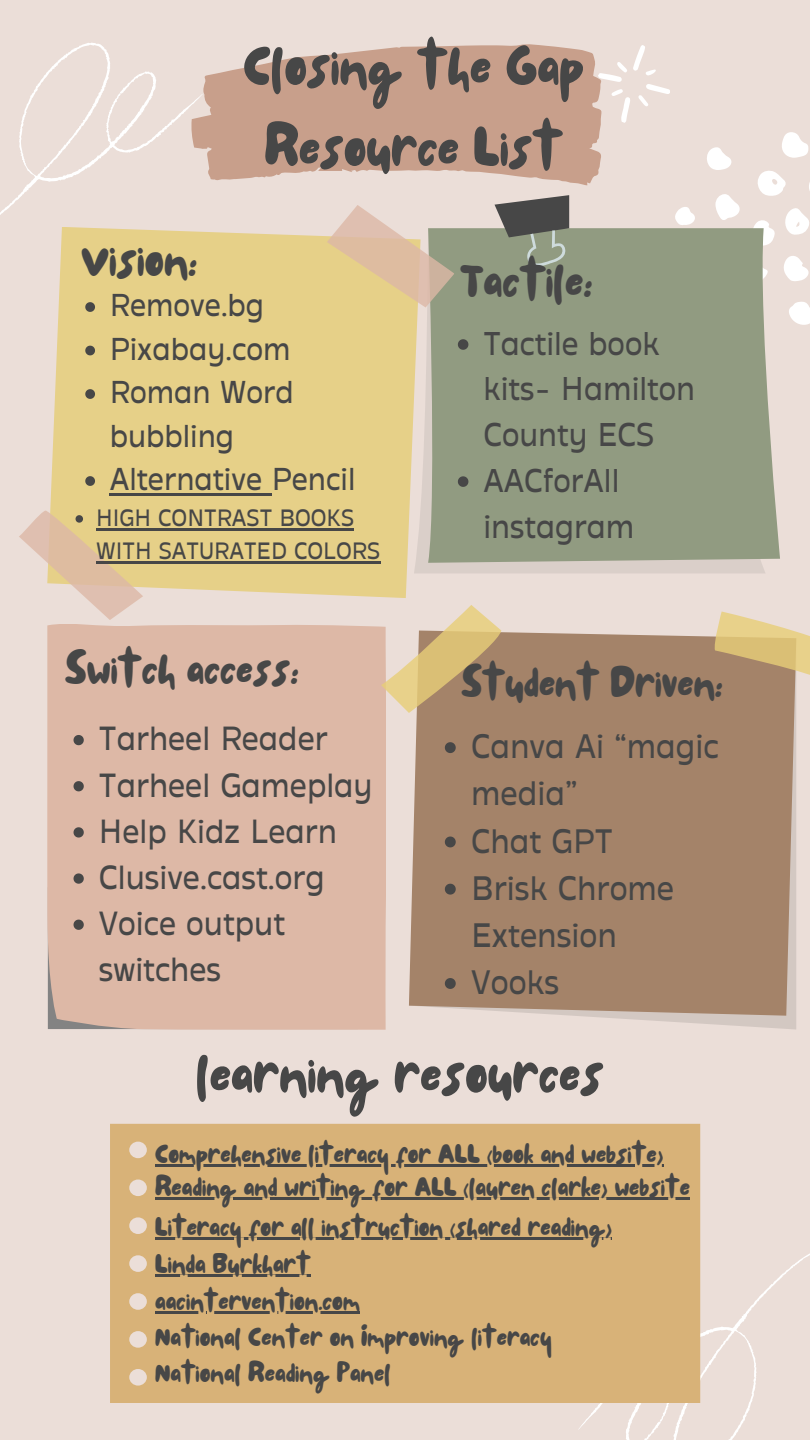
<style>
.page{position:relative;width:810px;height:1440px;background:#ebded8}
.page>*{position:absolute;margin:0;border:0;box-sizing:border-box;transform-origin:0 0}
.t1{font:58.2px "NF Lepetitcochon Regular";color:#474747}
.t2{font:50px "NF Lepetitcochon Regular";color:#474747}
.t3{font:45.9px "NF Lepetitcochon Regular";color:#474747}
.t4{font:44px "NF Lepetitcochon Regular";color:#474747}
.t5{font:33.9px/47.2px "Stadio Now Text";color:#474747}
.t6{font:33.4px/46.2px "Stadio Now Text";color:#474747}
.t7{font:32.8px/45.7px "Stadio Now Text";color:#474747}
.t8{font:31.6px/43.5px "Stadio Now Text";color:#474747}
.t9{font:28px "NF Lepetitcochon Regular";color:#474747}
.t10{font:23.6px/33px "Stadio Now Text";color:#474747}
</style>
<div class="page">
<div style="left:47px;top:714px;width:339px;height:316px;background:#ddb8a6"></div>
<svg style="left:584px;top:1016px;width:212px;height:14px"></svg>
<div style="left:409px;top:714px;width:387px;height:302px;background:#a48369"></div>
<div style="left:440px;top:769px;width:326px;height:8px;background:#a48369"></div>
<div style="left:439px;top:801px;width:327px;height:7px;background:#a48369"></div>
<div style="left:441px;top:863px;width:326px;height:7px;background:#a48369"></div>
<div style="left:435px;top:925px;width:327px;height:8px;background:#a48369"></div>
<div style="left:435px;top:956px;width:326px;height:8px;background:#a48369"></div>
<svg style="left:578px;top:1240px;width:232px;height:200px"></svg>
<div style="left:110px;top:1124px;width:590px;height:279px;background:#d8b278"></div>
<svg style="left:218px;top:44px;width:383px;height:88px;background:#cba492"></svg>
<svg style="left:0;top:43px;width:218px;height:172px"></svg>
<svg style="left:597px;top:44px;width:73px;height:80px"></svg>
<svg style="left:17px;top:132px;width:793px;height:582px"></svg>
<svg style="left:74px;top:735px;width:10px;height:10px"></svg>
<svg style="left:74px;top:781px;width:10px;height:10px"></svg>
<svg style="left:74px;top:827px;width:10px;height:11px"></svg>
<div style="left:48px;top:873px;width:310px;height:156px;background:#ddb8a6"></div>
<div style="left:439px;top:738px;width:327px;height:15px;background:#a48369"></div>
<div style="left:441px;top:832px;width:326px;height:15px;background:#a48369"></div>
<div style="left:439px;top:884px;width:327px;height:17px;background:#a48369"></div>
<svg style="left:445px;top:978px;width:11px;height:11px"></svg>
<hr style="left:155px;top:1164px;width:508px;height:2px;background:#474747">
<hr style="left:155px;top:1198px;width:535px;height:2px;background:#474747">
<hr style="left:155px;top:1311px;width:205px;height:2px;background:#474747">
<hr style="left:155px;top:1238px;width:457px;height:2px;background:#474747">
<hr style="left:155px;top:1275px;width:156px;height:2px;background:#474747">
<p class="t1" style="left:243px;top:25px;width:342px">Closing the Gap</p>
<p class="t1" style="left:264px;top:106px;width:300px">Resource List</p>
<p class="t2" style="left:81px;top:225px;width:118px">Vision:</p>
<p class="t2" style="left:460px;top:246px;width:134px">Tactile:</p>
<p class="t8" style="left:110px;top:284px;width:156px">Remove.bg</p>
<p class="t8" style="left:110px;top:327px;width:182px">Pixabay.com</p>
<p class="t8" style="left:110px;top:371px;width:186px">Roman Word bubbling</p>
<p class="t8" style="left:110px;top:458px;width:247px">Alternative Pencil</p>
<p class="t10" style="left:96px;top:502px;width:286px">HIGH CONTRAST BOOKS<br>WITH SATURATED COLORS</p>
<p class="t7" style="left:483px;top:320px;width:213px">Tactile book kits- Hamilton<br>County ECS</p>
<p class="t7" style="left:483px;top:457px;width:152px">AACforAll instagram</p>
<p class="t3" style="left:65px;top:637px;width:236px">Switch access:</p>
<p class="t6" style="left:99px;top:716px;width:230px">Tarheel Reader</p>
<p class="t6" style="left:99px;top:762px;width:275px">Tarheel Gameplay</p>
<p class="t6" style="left:99px;top:808px;width:240px">Help Kidz Learn</p>
<p class="t6" style="left:99px;top:854px;width:228px">Clusive.cast.org</p>
<p class="t6" style="left:99px;top:900px;width:188px">Voice output switches</p>
<p class="t4" style="left:461px;top:651px;width:263px">Student Driven:</p>
<p class="t5" style="left:471px;top:723px;width:249px">Canva Ai “magic media”</p>
<p class="t5" style="left:471px;top:817px;width:143px">Chat GPT</p>
<p class="t5" style="left:471px;top:864px;width:205px">Brisk Chrome<br>Extension</p>
<p class="t5" style="left:471px;top:959px;width:90px">Vooks</p>
<p class="t1" style="left:196px;top:1033px;width:409px">learning resources</p>
<p class="t9" style="left:155px;top:1134px;width:510px">Comprehensive literacy for ALL (book and website)</p>
<p class="t9" style="left:155px;top:1167px;width:536px">Reading and writing for ALL (lauren clarke) website</p>
<p class="t9" style="left:155px;top:1207px;width:458px">Literacy for all instruction (shared reading)</p>
<p class="t9" style="left:155px;top:1244px;width:157px">Linda Burkhart</p>
<p class="t9" style="left:155px;top:1281px;width:206px">aacintervention.com</p>
<p class="t9" style="left:155px;top:1317px;width:398px">National Center on Improving literacy</p>
<p class="t9" style="left:155px;top:1354px;width:237px">National Reading Panel</p>
</div>
